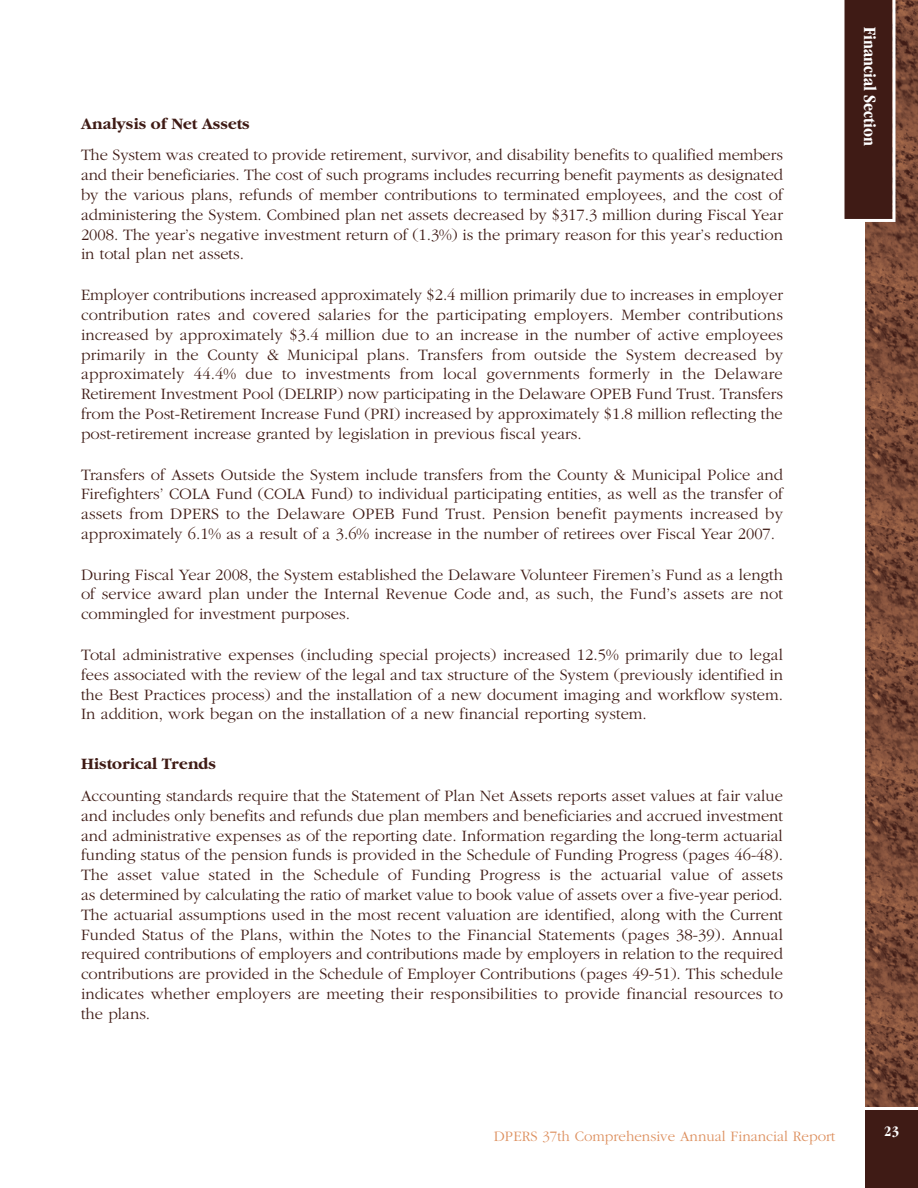
<style>
.page{position:relative;width:918px;height:1188px;background:#fff}
.page>*{position:absolute;margin:0;border:0;box-sizing:border-box;transform-origin:0 0}
.t1{font:700 condensed 18px "Garamond";color:#fff}
.t2{font:300 16.5px/19.8px "Garamond";color:#3f1b15;text-align:justify}
.t3{font:700 16.5px "Garamond";color:#3f1b15}
.t4{font:300 15px "Garamond";color:#dd905f}
.t5{font:700 condensed 15px "Garamond";color:#fff}
</style>
<div class="page">
<div style="left:866px;top:1110px;width:52px;height:78px;background:#3f1b15"></div>
<img style="left:866px;top:0;width:52px;height:1107px">
<svg style="left:844px;top:0;width:52px;height:222px;background:#51302a"></svg>
<p class="t3" style="left:81px;top:113px;width:170px">Analysis of Net Assets</p>
<p class="t2" style="left:81px;top:145px;width:704px">The System was created to provide retirement, survivor, and disability benefits to qualified members and their beneficiaries. The cost of such programs includes recurring benefit payments as designated by the various plans, refunds of member contributions to terminated employees, and the cost of administering the System. Combined plan net assets decreased by $317.3 million during Fiscal Year 2008. The year’s negative investment return of (1.3%) is the primary reason for this year’s reduction in total plan net assets.</p>
<p class="t2" style="left:81px;top:285px;width:704px">Employer contributions increased approximately $2.4 million primarily due to increases in employer contribution rates and covered salaries for the participating employers. Member contributions increased by approximately $3.4 million due to an increase in the number of active employees primarily in the County &amp; Municipal plans. Transfers from outside the System decreased by approximately 44.4% due to investments from local governments formerly in the Delaware Retirement Investment Pool (DELRIP) now participating in the Delaware OPEB Fund Trust. Transfers from the Post-Retirement Increase Fund (PRI) increased by approximately $1.8 million reflecting the post-retirement increase granted by legislation in previous fiscal years.</p>
<p class="t2" style="left:81px;top:464px;width:704px">Transfers of Assets Outside the System include transfers from the County &amp; Municipal Police and Firefighters’ COLA Fund (COLA Fund) to individual participating entities, as well as the transfer of assets from DPERS to the Delaware OPEB Fund Trust. Pension benefit payments increased by approximately 6.1% as a result of a 3.6% increase in the number of retirees over Fiscal Year 2007.</p>
<p class="t2" style="left:81px;top:564px;width:704px">During Fiscal Year 2008, the System established the Delaware Volunteer Firemen’s Fund as a length of service award plan under the Internal Revenue Code and, as such, the Fund’s assets are not commingled for investment purposes.</p>
<p class="t2" style="left:81px;top:644px;width:704px">Total administrative expenses (including special projects) increased 12.5% primarily due to legal fees associated with the review of the legal and tax structure of the System (previously identified in the Best Practices process) and the installation of a new document imaging and workflow system.<br>In addition, work began on the installation of a new financial reporting system.</p>
<p class="t3" style="left:81px;top:754px;width:137px">Historical Trends</p>
<p class="t2" style="left:81px;top:785px;width:704px">Accounting standards require that the Statement of Plan Net Assets reports asset values at fair value and includes only benefits and refunds due plan members and beneficiaries and accrued investment and administrative expenses as of the reporting date. Information regarding the long-term actuarial funding status of the pension funds is provided in the Schedule of Funding Progress (pages 46-48).<br>The asset value stated in the Schedule of Funding Progress is the actuarial value of assets as determined by calculating the ratio of market value to book value of assets over a five-year period.<br>The actuarial assumptions used in the most recent valuation are identified, along with the Current Funded Status of the Plans, within the Notes to the Financial Statements (pages 38-39). Annual required contributions of employers and contributions made by employers in relation to the required contributions are provided in the Schedule of Employer Contributions (pages 49-51). This schedule indicates whether employers are meeting their responsibilities to provide financial resources to the plans.</p>
<p class="t1" style="left:877px;top:27px;width:121px;rotate:90deg">Financial Section</p>
<p class="t4" style="left:494px;top:1127px;width:343px">DPERS 37th Comprehensive Annual Financial Report</p>
<p class="t5" style="left:884px;top:1126px;width:16px">23</p>
</div>
